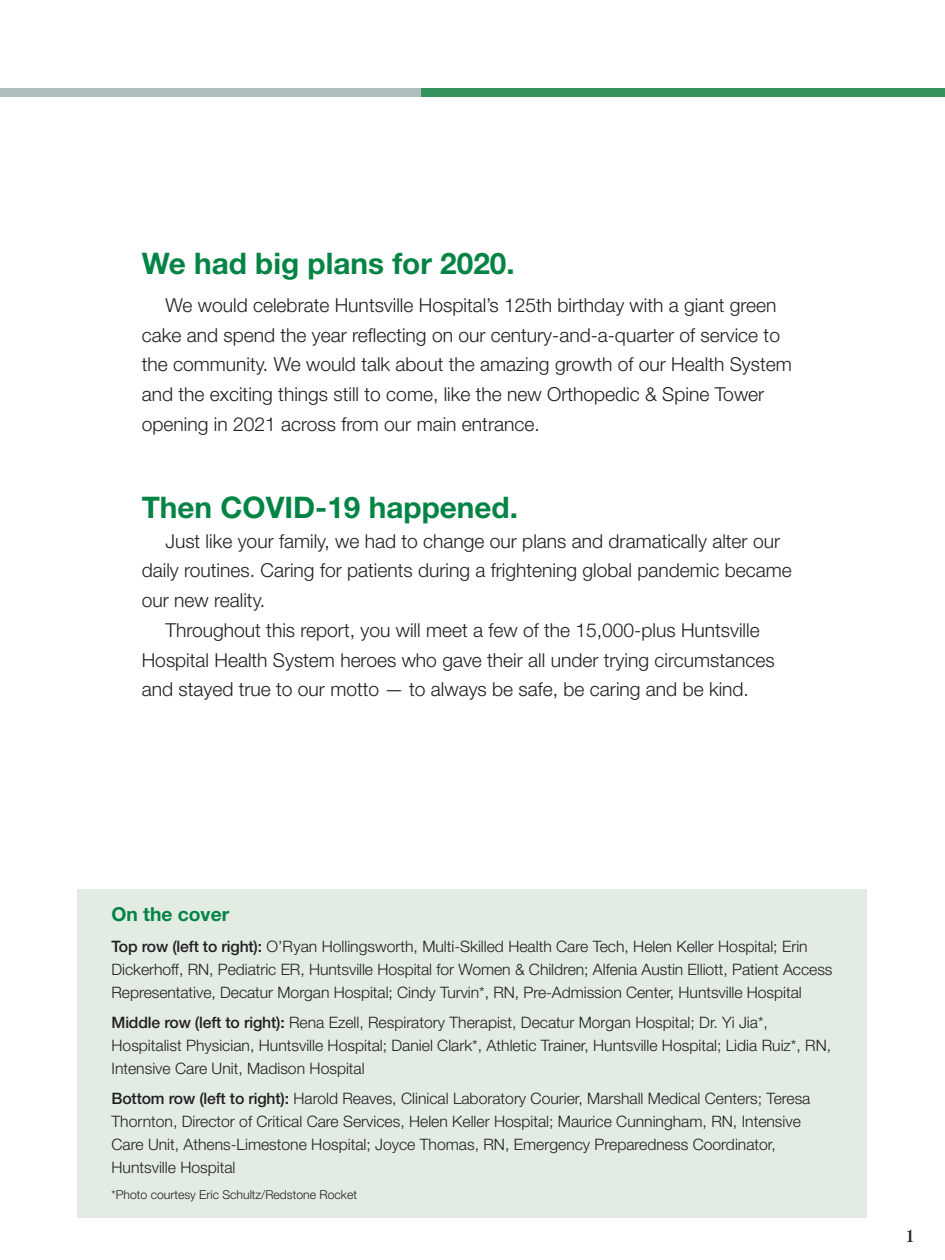
<style>
.page{position:relative;width:945px;height:1260px;background:#fff}
.page>*{position:absolute;margin:0;border:0;box-sizing:border-box;transform-origin:0 0}
.HH_Body{font:700 29.75px "Helvetica Neue LT Std";color:#038445}
.HH_Body-2{font:300 19.25px/29.8px "Helvetica Neue LT Std";color:#231f20}
.HH_Body-3{font:700 19.25px "Helvetica Neue LT Std";color:#038445}
.t1{font:17.32px "Tiempos Headline";color:#231f20}
.HH_Body-4{font:300 15.75px/22.8px "Helvetica Neue LT Std";color:#231f20}
.HH_Body-5{font:300 12.25px "Helvetica Neue LT Std";color:#231f20}
.s1{font-weight:500}
</style>
<div class="page">
<div style="left:78px;top:890px;width:789px;height:328px;background:#e2ece3"></div>
<div style="left:0;top:89px;width:449px;height:8px;background:#acbfbd"></div>
<div style="left:421px;top:89px;width:524px;height:8px;background:#35945d"></div>
<p class="HH_Body" style="left:142px;top:245px;width:374px">We had big plans for 2020.</p>
<p class="HH_Body-2" style="left:142px;top:290px;width:652px;text-indent:24px">We would celebrate Huntsville Hospital’s 125th birthday with a giant green cake and spend the year reflecting on our century-and-a-quarter of service to the community. We would talk about the amazing growth of our Health System and the exciting things still to come, like the new Orthopedic &amp; Spine Tower opening in 2021 across from our main entrance.</p>
<p class="HH_Body" style="left:142px;top:489px;width:378px">Then COVID-19 happened.</p>
<p class="HH_Body-2" style="left:142px;top:526px;width:652px;text-indent:24px">Just like your family, we had to change our plans and dramatically alter our daily routines. Caring for patients during a frightening global pandemic became our new reality.</p>
<p class="HH_Body-2" style="left:142px;top:615px;width:634px;text-indent:24px">Throughout this report, you will meet a few of the 15,000-plus Huntsville<br>Hospital Health System heroes who gave their all under trying circumstances and stayed true to our motto — to always be safe, be caring and be kind.</p>
<p class="HH_Body-3" style="left:112px;top:903px;width:119px">On the cover</p>
<p class="HH_Body-4" style="left:112px;top:935px;width:722px"><span class="s1">Top row (left to right):</span> O’Ryan Hollingsworth, Multi-Skilled Health Care Tech, Helen Keller Hospital; Erin<br>Dickerhoff, RN, Pediatric ER, Huntsville Hospital for Women &amp; Children; Alfenia Austin Elliott, Patient Access<br>Representative, Decatur Morgan Hospital; Cindy Turvin*, RN, Pre-Admission Center, Huntsville Hospital</p>
<p class="HH_Body-4" style="left:112px;top:1011px;width:721px"><span class="s1">Middle row (left to right):</span> Rena Ezell, Respiratory Therapist, Decatur Morgan Hospital; Dr. Yi Jia*,<br>Hospitalist Physician, Huntsville Hospital; Daniel Clark*, Athletic Trainer, Huntsville Hospital; Lidia Ruiz*, RN,<br>Intensive Care Unit, Madison Hospital</p>
<p class="HH_Body-4" style="left:112px;top:1087px;width:700px"><span class="s1">Bottom row (left to right):</span> Harold Reaves, Clinical Laboratory Courier, Marshall Medical Centers; Teresa Thornton, Director of Critical Care Services, Helen Keller Hospital; Maurice Cunningham, RN, Intensive Care Unit, Athens-Limestone Hospital; Joyce Thomas, RN, Emergency Preparedness Coordinator, Huntsville Hospital</p>
<p class="HH_Body-5" style="left:112px;top:1187px;width:247px">*Photo courtesy Eric Schultz/Redstone Rocket</p>
<p class="t1" style="left:907px;top:1224px;width:8px">1</p>
</div>
